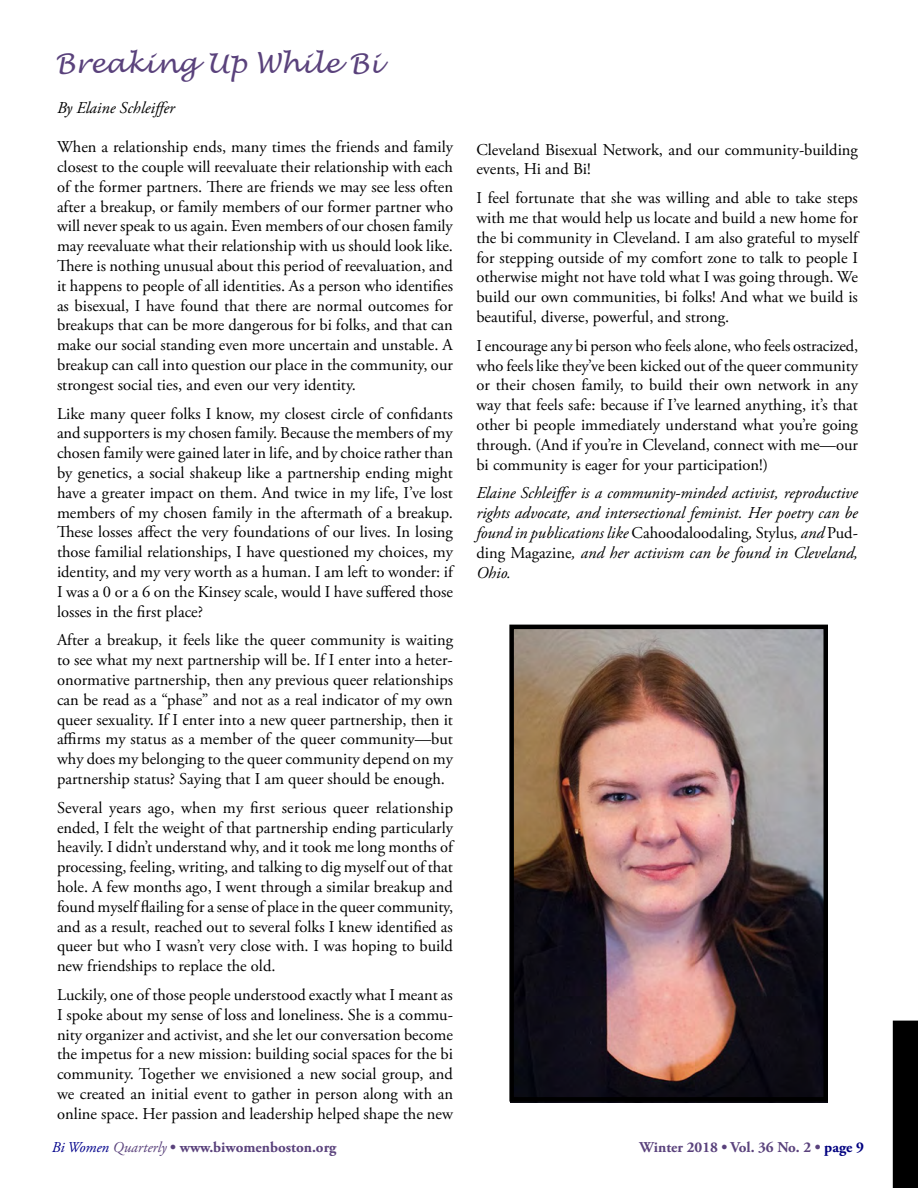
<style>
.page{position:relative;width:918px;height:1188px;background:#fff}
.page>*{position:absolute;margin:0;border:0;box-sizing:border-box;transform-origin:0 0}
.t1{font:italic 27px "Lucida Handwriting";color:#5a427c}
.t2{font:16.5px/19.8px "Adobe Garamond Pro";color:#000;text-align:justify}
.t3{font:italic 16.5px/19.8px "Adobe Garamond Pro";color:#000;text-align:justify}
.t4{font:700 15px "Adobe Garamond Pro";color:#5a427c}
.s1{font-style:normal}
.s2{font-weight:400;font-style:italic;color:#00008b}
.s3{font-weight:400;font-style:italic}
.s4{color:#000080}
</style>
<div class="page">
<img style="left:514px;top:630px;width:309px;height:467px">
<div style="left:509px;top:625px;width:319px;height:477px;border:4px solid #000"></div>
<div style="left:893px;top:1021px;width:25px;height:167px;background:#000"></div>
<h1 class="t1" style="left:55px;top:47px;width:328px">Breaking Up While Bi</h1>
<p class="t3" style="left:57px;top:99px;width:119px">By Elaine Schleiffer</p>
<p class="t2" style="left:57px;top:138px;width:398px">When a relationship ends, many times the friends and family closest to the couple will reevaluate their relationship with each of the former partners. There are friends we may see less often after a breakup, or family members of our former partner who will never speak to us again. Even members of our chosen family may reevaluate what their relationship with us should look like.<br>There is nothing unusual about this period of reevaluation, and it happens to people of all identities. As a person who identifies as bisexual, I have found that there are normal outcomes for breakups that can be more dangerous for bi folks, and that can make our social standing even more uncertain and unstable. A breakup can call into question our place in the community, our strongest social ties, and even our very identity.</p>
<p class="t2" style="left:57px;top:404px;width:398px">Like many queer folks I know, my closest circle of confidants and supporters is my chosen family. Because the members of my chosen family were gained later in life, and by choice rather than by genetics, a social shakeup like a partnership ending might have a greater impact on them. And twice in my life, I’ve lost members of my chosen family in the aftermath of a breakup.<br>These losses affect the very foundations of our lives. In losing those familial relationships, I have questioned my choices, my identity, and my very worth as a human. I am left to wonder: if I was a 0 or a 6 on the Kinsey scale, would I have suffered those losses in the first place?</p>
<p class="t2" style="left:57px;top:631px;width:398px">After a breakup, it feels like the queer community is waiting to see what my next partnership will be. If I enter into a heter&shy;onormative partnership, then any previous queer relationships can be read as a “phase” and not as a real indicator of my own queer sexuality. If I enter into a new queer partnership, then it affirms my status as a member of the queer community—but why does my belonging to the queer community depend on my partnership status? Saying that I am queer should be enough.</p>
<p class="t2" style="left:57px;top:798px;width:398px">Several years ago, when my first serious queer relationship ended, I felt the weight of that partnership ending particularly heavily. I didn’t understand why, and it took me long months of processing, feeling, writing, and talking to dig myself out of that hole. A few months ago, I went through a similar breakup and found myself flailing for a sense of place in the queer community, and as a result, reached out to several folks I knew identified as queer but who I wasn’t very close with. I was hoping to build new friendships to replace the old.</p>
<p class="t2" style="left:57px;top:985px;width:398px">Luckily, one of those people understood exactly what I meant as I spoke about my sense of loss and loneliness. She is a commu&shy;nity organizer and activist, and she let our conversation become the impetus for a new mission: building social spaces for the bi community. Together we envisioned a new social group, and we created an initial event to gather in person along with an online space. Her passion and leadership helped shape the new</p>
<p class="t2" style="left:476px;top:140px;width:383px">Cleveland Bisexual Network, and our community-building events, Hi and Bi!</p>
<p class="t2" style="left:476px;top:189px;width:383px">I feel fortunate that she was willing and able to take steps with me that would help us locate and build a new home for the bi community in Cleveland. I am also grateful to myself for stepping outside of my comfort zone to talk to people I otherwise might not have told what I was going through. We build our own communities, bi folks! And what we build is beautiful, diverse, powerful, and strong.</p>
<p class="t2" style="left:476px;top:336px;width:383px">I encourage any bi person who feels alone, who feels ostracized, who feels like they’ve been kicked out of the queer community or their chosen family, to build their own network in any way that feels safe: because if I’ve learned anything, it’s that other bi people immediately understand what you’re going through. (And if you’re in Cleveland, connect with me—our bi community is eager for your participation!)</p>
<p class="t3" style="left:476px;top:484px;width:383px">Elaine Schleiffer is a community-minded activist, reproductive rights advocate, and intersectional feminist. Her poetry can be found in publications like <span class="s1">Cahoodaloodaling</span>, <span class="s1">Stylus</span>, and <span class="s1">Pud&shy;ding Magazine</span>, and her activism can be found in Cleveland, Ohio.</p>
<p class="t4" style="left:52px;top:1139px;width:286px"><span class="s2">Bi Women</span> <span class="s3">Quarterly</span> • www.biwomenboston.org</p>
<p class="t4" style="left:640px;top:1139px;width:226px">Winter 2018 • Vol. 36 No. 2 • <span class="s4">page 9</span></p>
</div>
